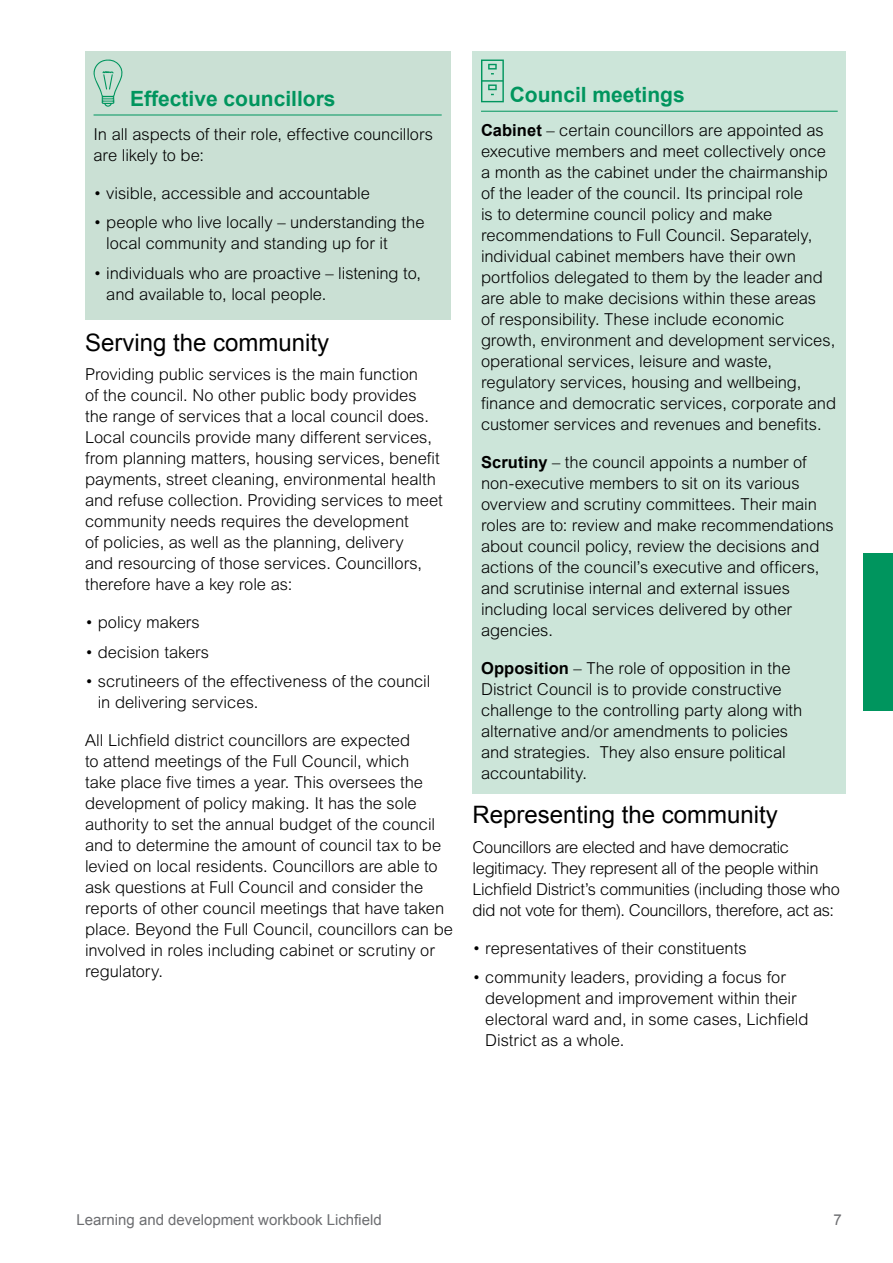
<style>
.page{position:relative;width:893px;height:1263px;background:#fff}
.page>*{position:absolute;margin:0;border:0;box-sizing:border-box;transform-origin:0 0}
.t1{font:24px "Arial";color:#000}
.t2{font:700 21px "Arial";color:#00955e}
.t3{font:300 16.5px/21px "Arial MT Std";letter-spacing:-.005em;color:#000}
.t4{font:300 16.5px/21px "Arial MT Std";letter-spacing:-.025em;color:#000}
.t5{font:15px "Arial";color:#6d6e71}
.s1{font-family:"Arial";font-weight:700}
</style>
<div class="page">
<div style="left:863px;top:553px;width:30px;height:157px;background:#00955e"></div>
<div style="left:472px;top:51px;width:374px;height:742px;background:#cce5d9"></div>
<hr style="left:481px;top:111px;width:357px;height:1px;background:#00955e">
<svg style="left:481px;top:60px;width:23px;height:42px"></svg>
<div style="left:85px;top:51px;width:365px;height:268px;background:#cae0d4"></div>
<hr style="left:94px;top:115px;width:348px;height:1px;background:#00955e">
<svg style="left:93px;top:59px;width:30px;height:48px"></svg>
<p class="t2" style="left:130px;top:85px;width:207px">Effective councillors</p>
<p class="t3" style="left:94px;top:124px;width:341px">In all aspects of their role, effective councillors are likely to be:</p>
<p class="t3" style="left:94px;top:183px;width:278px">• visible, accessible and accountable</p>
<p class="t3" style="left:106px;top:212px;width:320px;text-indent:-13px">• people who live locally – understanding the local community and standing up for it</p>
<p class="t3" style="left:106px;top:263px;width:316px;text-indent:-13px">• individuals who are proactive – listening to, and available to, local people.</p>
<h1 class="t1" style="left:85px;top:326px;width:246px">Serving the community</h1>
<p class="t3" style="left:85px;top:364px;width:359px">Providing public services is the main function<br>of the council. No other public body provides the range of services that a local council does.<br>Local councils provide many different services, from planning matters, housing services, benefit payments, street cleaning, environmental health and refuse collection. Providing services to meet community needs requires the development<br>of policies, as well as the planning, delivery<br>and resourcing of those services. Councillors, therefore have a key role as:</p>
<p class="t3" style="left:85px;top:612px;width:116px">• policy makers</p>
<p class="t3" style="left:85px;top:641px;width:126px">• decision takers</p>
<p class="t3" style="left:98px;top:671px;width:334px;text-indent:-13px">• scrutineers of the effectiveness of the council in delivering services.</p>
<p class="t3" style="left:85px;top:730px;width:369px">All Lichfield district councillors are expected<br>to attend meetings of the Full Council, which<br>take place five times a year. This oversees the development of policy making. It has the sole authority to set the annual budget of the council and to determine the amount of council tax to be levied on local residents. Councillors are able to ask questions at Full Council and consider the reports of other council meetings that have taken place. Beyond the Full Council, councillors can be involved in roles including cabinet or scrutiny or regulatory.</p>
<p class="t2" style="left:510px;top:81px;width:177px">Council meetings</p>
<p class="t3" style="left:481px;top:120px;width:357px"><span class="s1">Cabinet</span> – certain councillors are appointed as executive members and meet collectively once a month as the cabinet under the chairmanship of the leader of the council. Its principal role<br>is to determine council policy and make recommendations to Full Council. Separately, individual cabinet members have their own portfolios delegated to them by the leader and are able to make decisions within these areas<br>of responsibility. These include economic growth, environment and development services, operational services, leisure and waste, regulatory services, housing and wellbeing, finance and democratic services, corporate and customer services and revenues and benefits.</p>
<p class="t3" style="left:481px;top:452px;width:354px"><span class="s1">Scrutiny</span> – the council appoints a number of non-executive members to sit on its various overview and scrutiny committees. Their main roles are to: review and make recommendations about council policy, review the decisions and actions of the council’s executive and officers, and scrutinise internal and external issues including local services delivered by other agencies.</p>
<p class="t3" style="left:481px;top:658px;width:323px"><span class="s1">Opposition</span> – The role of opposition in the District Council is to provide constructive challenge to the controlling party along with alternative and/or amendments to policies and strategies. They also ensure political accountability.</p>
<h1 class="t1" style="left:472px;top:799px;width:307px">Representing the community</h1>
<p class="t4" style="left:472px;top:836px;width:369px">Councillors are elected and have democratic legitimacy. They represent all of the people within Lichfield District’s communities (including those who did not vote for them). Councillors, therefore, act as:</p>
<p class="t3" style="left:472px;top:937px;width:276px">• representatives of their constituents</p>
<p class="t3" style="left:485px;top:967px;width:325px;text-indent:-13px">• community leaders, providing a focus for development and improvement within their electoral ward and, in some cases, Lichfield District as a whole.</p>
<p class="t5" style="left:77px;top:1210px;width:307px">Learning and development workbook Lichfield</p>
<p class="t5" style="left:834px;top:1210px;width:10px">7</p>
</div>
